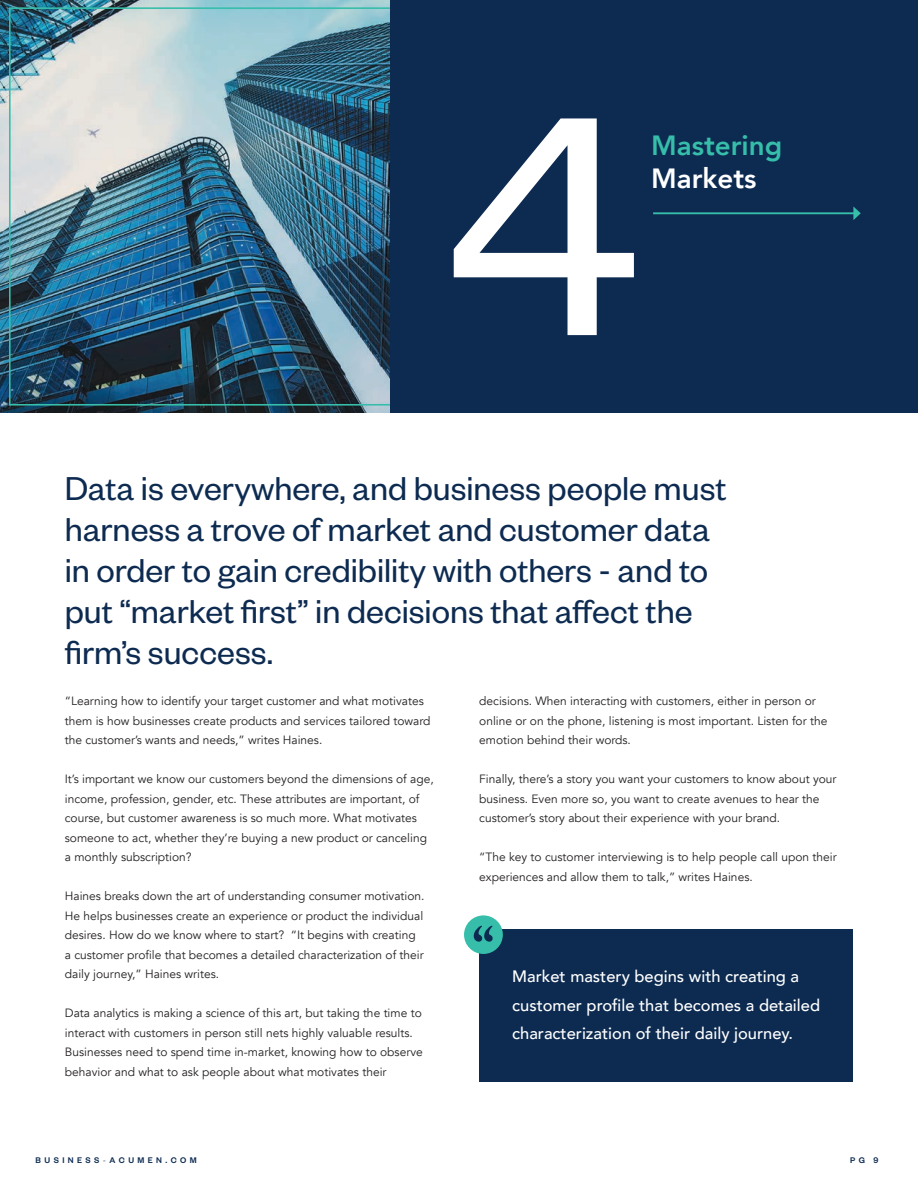
<style>
.page{position:relative;width:918px;height:1188px;background:#fff}
.page>*{position:absolute;margin:0;border:0;box-sizing:border-box;transform-origin:0 0}
.t1{font:343.95px "Founders Grotesk";color:#fff}
.t2{font:700 55.2px "Adobe Caslon";color:#0d2b51}
.t3{font:36.3px/41px "Founders Grotesk";color:#0d2b51}
.t4{font:800 27.75px "Avenir";color:#36beaa}
.t5{font:800 27.75px "Avenir";color:#fff}
.t6{font:500 16.5px/28.5px "Avenir";color:#fff}
.t7{font:12px/19.5px "Avenir";color:#231f20}
.t8{font:500 9px "Founders Grotesk";letter-spacing:.38em;color:#0d2b51}
.s1{font-family:"Minion Pro";font-weight:400}
</style>
<div class="page">
<div style="left:479px;top:929px;width:374px;height:153px;background:#0d2b51"></div>
<div style="left:464px;top:915px;width:39px;height:39px;background:#36beaa;border-radius:50%"></div>
<img style="left:0;top:0;width:391px;height:413px">
<div style="left:391px;top:0;width:527px;height:413px;background:#0d2b51"></div>
<hr style="left:653px;top:212px;width:202px;height:2px;background:#36beaa">
<svg style="left:853px;top:206px;width:8px;height:14px"></svg>
<h1 class="t1" style="left:448px;top:15px;width:190px">4</h1>
<h3 class="t4" style="left:651px;top:124px;width:133px">Mastering</h3>
<h3 class="t5" style="left:651px;top:157px;width:107px">Markets</h3>
<h3 class="t3" style="left:65px;top:466px;width:663px">Data is everywhere, and business people must harness a trove of market and customer data in order to gain credibility with others - and to put “market first” in decisions that affect the firm’s success.</h3>
<p class="t7" style="left:479px;top:692px;width:350px">decisions. When interacting with customers, either in person or online or on the phone, listening is most important. Listen for the emotion behind their words.</p>
<p class="t7" style="left:479px;top:770px;width:359px">Finally, there’s a story you want your customers to know about your business. Even more so, you want to create avenues to hear the customer’s story about their experience with your brand.</p>
<p class="t7" style="left:479px;top:848px;width:359px">“The key to customer interviewing is to help people call upon their experiences and allow them to talk,” writes Haines.</p>
<p class="t7" style="left:65px;top:692px;width:367px">“Learning how to identify your target customer and what motivates them is how businesses create products and services tailored toward the customer’s wants and needs,” writes Haines.</p>
<p class="t7" style="left:65px;top:770px;width:370px">It’s important we know our customers beyond the dimensions of age, income, profession, gender, etc. These attributes are important, of course, but customer awareness is so much more. What motivates someone to act, whether they’re buying a new product or canceling a monthly subscription?</p>
<p class="t7" style="left:65px;top:887px;width:361px">Haines breaks down the art of understanding consumer motivation.<br>He helps businesses create an experience or product the individual desires. How do we know where to start? “It begins with creating a customer profile that becomes a detailed characterization of their daily journey,” Haines writes.</p>
<p class="t7" style="left:65px;top:1004px;width:360px">Data analytics is making a science of this art, but taking the time to interact with customers in person still nets highly valuable results.<br>Businesses need to spend time in-market, knowing how to observe behavior and what to ask people about what motivates their</p>
<h2 class="t2" style="left:472px;top:913px;width:24px">“</h2>
<h3 class="t6" style="left:512px;top:961px;width:309px">Market mastery begins with creating a customer profile that becomes a detailed characterization of their daily journey.</h3>
<p class="t8" style="left:36px;top:1154px;width:163px">BUSINESS<span class="s1">-</span>ACUMEN.COM</p>
<p class="t8" style="left:850px;top:1154px;width:30px">P G 9</p>
</div>
